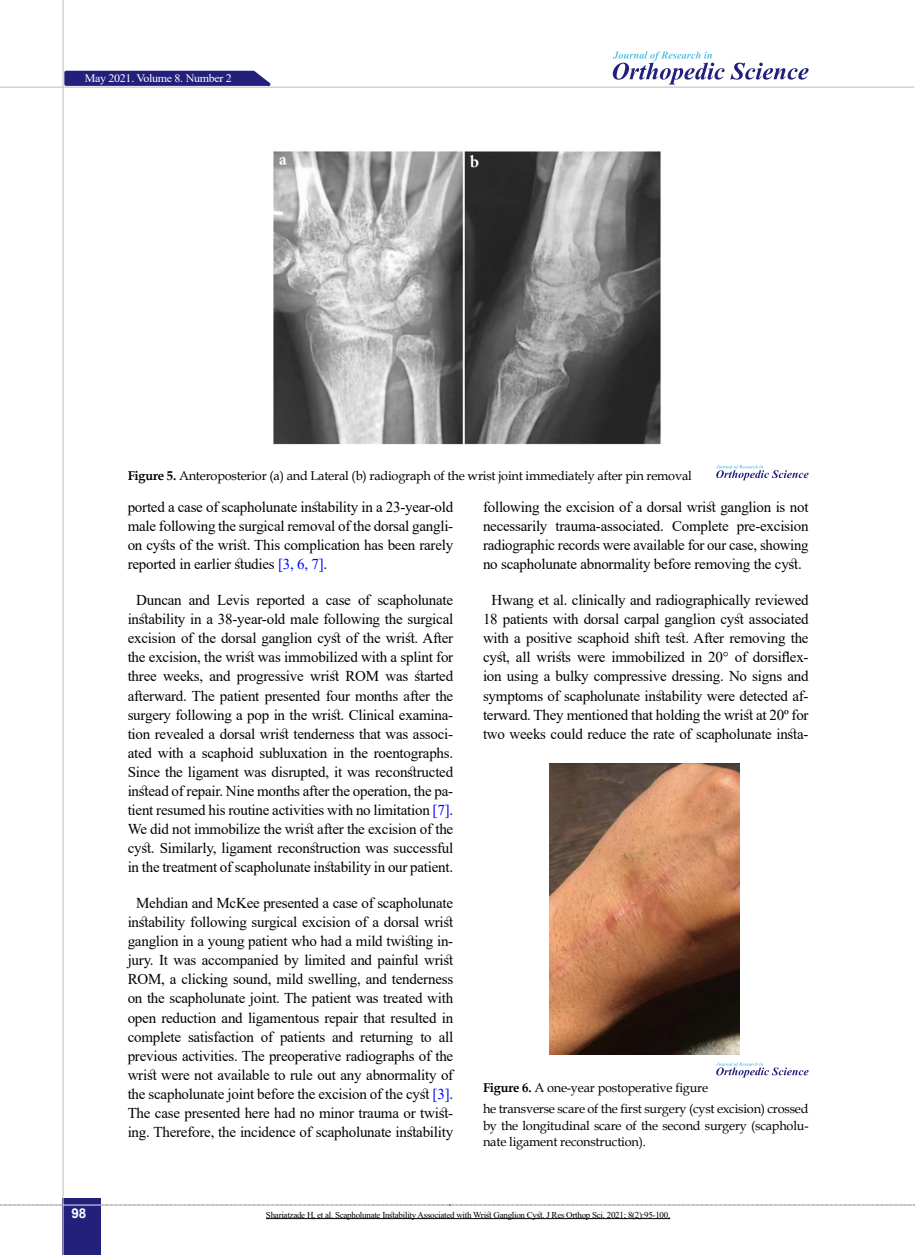
<style>
.page{position:relative;width:915px;height:1255px;background:#fff}
.page>*{position:absolute;margin:0;border:0;box-sizing:border-box;transform-origin:0 0}
.t1{font:15px/19px "Times New Roman";letter-spacing:-.015em;color:#000;text-align:center}
.t2{font:700 13.5px "Arial";color:#fff}
.t3{font:12.75px/20.7px "Book Antiqua";letter-spacing:-.015em;color:#000}
.t4{font:11.4px "Times New Roman";letter-spacing:-.025em;color:#fff;scale:1.05 1}
.t5{font:9px "Times New Roman";letter-spacing:-.03em;color:#000}
.s1{font-weight:700}
.s2{color:#00f}
</style>
<div class="page">
<svg style="left:0;top:1204px;width:915px;height:1px"></svg>
<div style="left:63px;top:1198px;width:38px;height:56px;background:#22207a"></div>
<hr style="left:62px;top:0;width:2px;height:1254px;background:#c2c4c6">
<hr style="left:0;top:87px;width:914px;height:1px;background:#c2c4c6">
<hr style="left:63px;top:1204px;width:38px;height:1px;background:#ebebec">
<svg style="left:63px;top:69px;width:215px;height:18px;background:#504f95"></svg>
<svg style="left:612px;top:51px;width:196px;height:33px"></svg>
<img style="left:273px;top:151px;width:388px;height:294px">
<svg style="left:716px;top:465px;width:92px;height:15px"></svg>
<img style="left:549px;top:763px;width:190px;height:290px">
<svg style="left:716px;top:1062px;width:92px;height:15px"></svg>
<hr style="left:266px;top:1218px;width:404px;height:1px;background:#000">
<p class="t4" style="left:85px;top:70px;width:142px">May 2021. Volume 8. Number 2</p>
<p class="t3" style="left:128px;top:465px;width:565px"><span class="s1">Figure 5.</span> Anteroposterior (a) and Lateral (b) radiograph of the wrist joint immediately after pin removal</p>
<p class="t2" style="left:71px;top:1203px;width:17px">98</p>
<p class="t1" style="left:128px;top:497px;width:327px;text-align:justify">ported a case of scapholunate instability in a 23-year-old male following the surgical removal of the dorsal gangli&shy;on cysts of the wrist. This complication has been rarely reported in earlier studies <span class="s2">[3, 6, 7]</span>.</p>
<p class="t1" style="left:128px;top:590px;width:327px">Duncan and Levis reported a case of scapholunate instability in a 38-year-old male following the surgical excision of the dorsal ganglion cyst of the wrist. After the excision, the wrist was immobilized with a splint for three weeks, and progressive wrist ROM was started afterward. The patient presented four months after the surgery following a pop in the wrist. Clinical examina&shy;tion revealed a dorsal wrist tenderness that was associ&shy;ated with a scaphoid subluxation in the roentographs.<br>Since the ligament was disrupted, it was reconstructed instead of repair. Nine months after the operation, the pa&shy;tient resumed his routine activities with no limitation <span class="s2">[7]</span>.<br>We did not immobilize the wrist after the excision of the cyst. Similarly, ligament reconstruction was successful in the treatment of scapholunate instability in our patient.</p>
<p class="t1" style="left:128px;top:893px;width:327px">Mehdian and McKee presented a case of scapholunate instability following surgical excision of a dorsal wrist ganglion in a young patient who had a mild twisting in&shy;jury. It was accompanied by limited and painful wrist ROM, a clicking sound, mild swelling, and tenderness on the scapholunate joint. The patient was treated with open reduction and ligamentous repair that resulted in complete satisfaction of patients and returning to all previous activities. The preoperative radiographs of the wrist were not available to rule out any abnormality of the scapholunate joint before the excision of the cyst <span class="s2">[3]</span>.<br>The case presented here had no minor trauma or twist&shy;ing. Therefore, the incidence of scapholunate instability</p>
<p class="t1" style="left:483px;top:497px;width:327px;text-align:justify">following the excision of a dorsal wrist ganglion is not necessarily trauma-associated. Complete pre-excision radiographic records were available for our case, showing no scapholunate abnormality before removing the cyst.</p>
<p class="t1" style="left:483px;top:590px;width:327px">Hwang et al. clinically and radiographically reviewed 18 patients with dorsal carpal ganglion cyst associated with a positive scaphoid shift test. After removing the cyst, all wrists were immobilized in 20° of dorsiflex&shy;ion using a bulky compressive dressing. No signs and symptoms of scapholunate instability were detected af&shy;terward. They mentioned that holding the wrist at 20º for two weeks could reduce the rate of scapholunate insta-</p>
<p class="t3" style="left:483px;top:1077px;width:327px"><span class="s1">Figure 6.</span> A one-year postoperative figure<br>he transverse scare of the first surgery (cyst excision) crossed</p>
<p class="t3" style="left:483px;top:1116px;width:327px;line-height:16.5px">by the longitudinal scare of the second surgery (scapholu&shy;nate ligament reconstruction).</p>
<p class="t5" style="left:266px;top:1208px;width:405px">Shariatzade H, et al. Scapholunate Instability Associated with Wrist Ganglion Cyst. J Res Orthop Sci. 2021; 8(2):95-100.</p>
</div>
